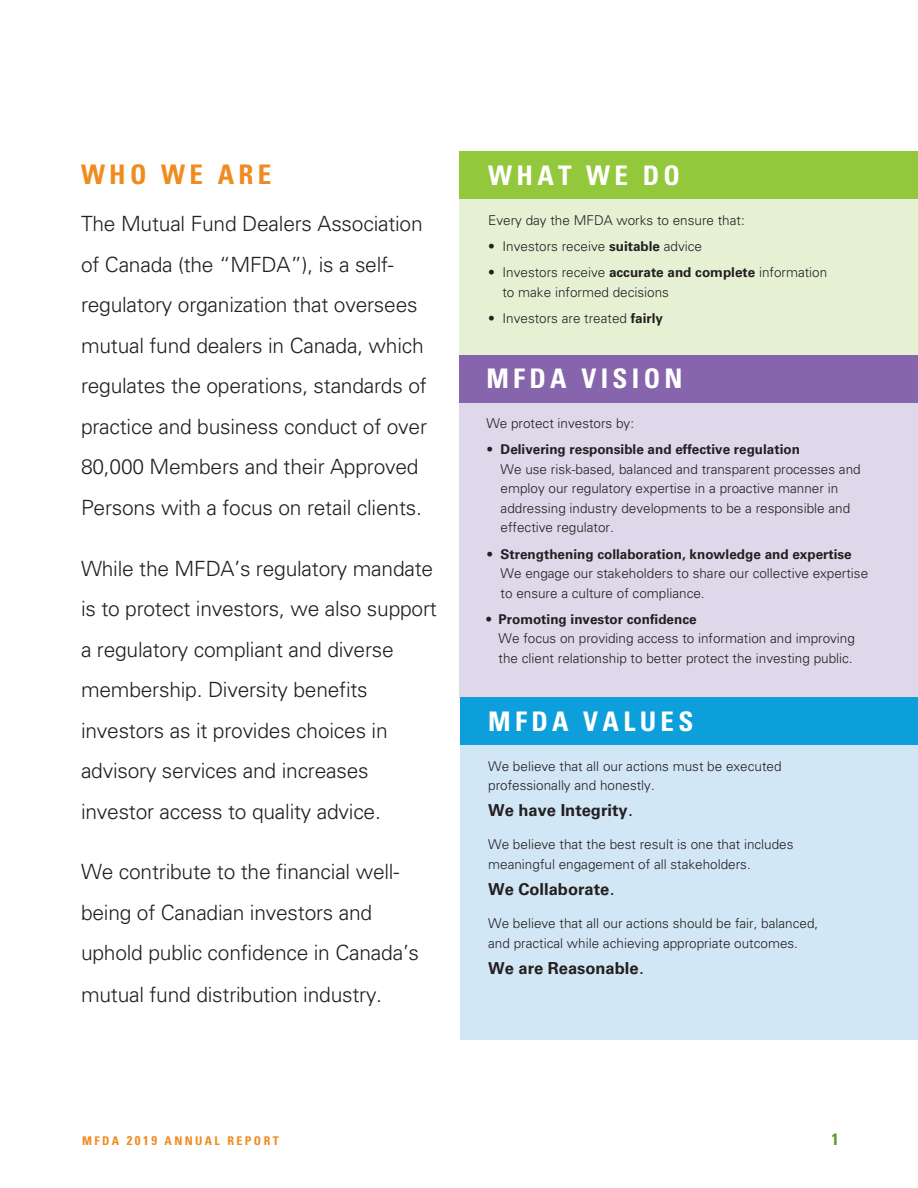
<style>
.page{position:relative;width:918px;height:1188px;background:#fff}
.page>*{position:absolute;margin:0;border:0;box-sizing:border-box;transform-origin:0 0}
.t1{font:700 condensed 27px "Univers";letter-spacing:.16em;color:#fff}
.t2{font:700 condensed 27px "Univers";letter-spacing:.16em;color:#f08b21}
.t3{font:300 21px/40.5px "Univers";letter-spacing:-.01em;color:#231f20}
.t4{font:700 16.5px "Univers";color:#231f20}
.t5{font:700 condensed 16.5px "Univers";color:#619933}
.t6{font:300 13.5px/19.5px "Univers";color:#231f20}
.t7{font:700 condensed 12px "Univers";letter-spacing:.2em;color:#f08b21}
.s1{font-weight:700}
.s2{font-weight:300;font-size:22.5px}
.s3{font-size:12.75px}
</style>
<div class="page">
<div style="left:459px;top:199px;width:459px;height:201px;background:#e6f1d4"></div>
<div style="left:459px;top:400px;width:459px;height:298px;background:#dfd7ea"></div>
<div style="left:460px;top:745px;width:458px;height:295px;background:#d1e7f6"></div>
<div style="left:459px;top:152px;width:459px;height:47px;background:#94c83c"></div>
<div style="left:459px;top:355px;width:459px;height:48px;background:#8665ac"></div>
<div style="left:460px;top:698px;width:458px;height:47px;background:#0c9fdc"></div>
<h2 class="t2" style="left:81px;top:158px;width:192px">WHO WE ARE</h2>
<p class="t3" style="left:81px;top:204px;width:348px">The Mutual Fund Dealers Association of Canada (the “MFDA”), is a self&shy;regulatory organization that oversees mutual fund dealers in Canada, which regulates the operations, standards of practice and business conduct of over 80,000 Members and their Approved Persons with a focus on retail clients.</p>
<p class="t3" style="left:81px;top:548px;width:357px">While the MFDA’s regulatory mandate is to protect investors, we also support a regulatory compliant and diverse membership. Diversity benefits investors as it provides choices in advisory services and increases investor access to quality advice.</p>
<p class="t3" style="left:81px;top:852px;width:340px;line-height:41px">We contribute to the financial well&shy;being of Canadian investors and uphold public confidence in Canada’s mutual fund distribution industry.</p>
<h3 class="t1" style="left:488px;top:159px;width:193px">WHAT WE DO</h3>
<p class="t6" style="left:488px;top:210px;width:258px">Every day the MFDA works to ensure that:</p>
<p class="t6" style="left:488px;top:236px;width:215px">• Investors receive <span class="s1">suitable</span> advice</p>
<p class="t6" style="left:502px;top:263px;width:326px;text-indent:-14px">• Investors receive <span class="s1">accurate and complete</span> information to make informed decisions</p>
<p class="t6" style="left:488px;top:308px;width:176px">• Investors are treated <span class="s1">fairly</span></p>
<h3 class="t1" style="left:486px;top:362px;width:198px">MFDA VISION</h3>
<p class="t6" style="left:486px;top:414px;width:149px">We protect investors by:</p>
<p class="t6" style="left:501px;top:440px;width:362px;text-indent:-14px">• <span class="s1">Delivering responsible and effective regulation<br></span>We use risk-based, balanced and transparent processes and employ our regulatory expertise in a proactive manner in addressing industry developments to be a responsible and effective regulator.</p>
<p class="t6" style="left:501px;top:544px;width:369px;text-indent:-14px">• <span class="s1">Strengthening collaboration, knowledge and expertise<br></span>We engage our stakeholders to share our collective expertise to ensure a culture of compliance.</p>
<p class="t6" style="left:499px;top:609px;width:358px;text-indent:-12px"><span class="s1">• Promoting investor confidence<br></span>We focus on providing access to information and improving the client relationship to better protect the investing public.</p>
<h3 class="t1" style="left:488px;top:705px;width:207px">MFDA VALUES</h3>
<p class="t6" style="left:488px;top:756px;width:295px">We believe that all our actions must be executed professionally and honestly.</p>
<p class="t4" style="left:488px;top:801px;width:147px">We have Integrity<span class="s2">.</span></p>
<p class="t6" style="left:488px;top:835px;width:307px">We believe that the best result is one that includes meaningful engagement of all stakeholders.</p>
<p class="t4" style="left:488px;top:880px;width:129px">We Collaborate<span class="s2">.</span></p>
<p class="t6" style="left:488px;top:914px;width:332px">We believe that all our actions should be fair, balanced, and practical while achieving appropriate outcomes.</p>
<p class="t4" style="left:488px;top:958px;width:158px">We are Reasonable<span class="s2">.</span></p>
<p class="t7" style="left:82px;top:1133px;width:198px">MFDA <span class="s3">2019</span> ANNUAL REPORT</p>
<p class="t5" style="left:832px;top:1129px;width:9px">1</p>
</div>
